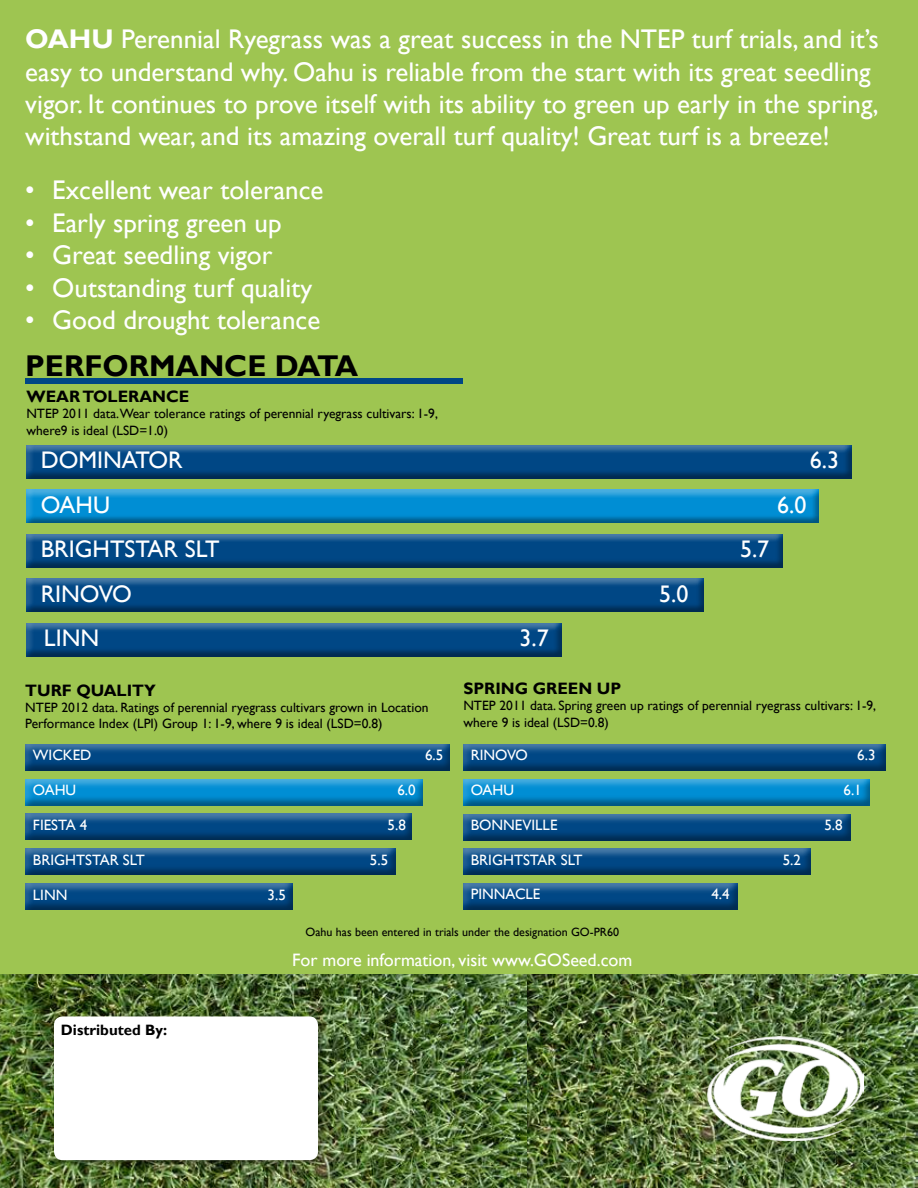
<style>
.page{position:relative;width:918px;height:1188px;background:#fff}
.page>*{position:absolute;margin:0;border:0;box-sizing:border-box;transform-origin:0 0}
.t1{font:700 30px "Gill Sans";color:#000}
.t2{font:27px/32.4px "Gill Sans";color:#fff}
.t3{font:24px "Gill Sans";color:#fff}
.t4{font:18px "Gill Sans";color:#fff}
.t5{font:700 16.5px "Gill Sans";color:#000}
.t6{font:15px "Gill Sans";color:#fff}
.t7{font:700 15px "Gill Sans";color:#000}
.t8{font:13.5px/16.2px "Gill Sans";color:#000}
.t9{font:12px "Gill Sans";color:#000}
.s1{font-weight:700}
</style>
<div class="page">
<img style="left:0;top:973px;width:528px;height:215px">
<img style="left:528px;top:973px;width:390px;height:215px">
<div style="left:0;top:0;width:918px;height:973px;background:#9ec551"></div>
<div style="left:25px;top:378px;width:438px;height:5px;background:#004785"></div>
<img style="left:707px;top:1037px;width:157px;height:103px">
<div style="left:52px;top:1014px;width:274px;height:154px;background:#000;opacity:.4"></div>
<div style="left:54px;top:1016px;width:264px;height:144px;background:#fff;border-radius:9px"></div>
<div style="left:25px;top:443px;width:827px;height:37px;background:#000;opacity:.4"></div>
<div style="left:25px;top:488px;width:795px;height:36px;background:#000;opacity:.4"></div>
<div style="left:25px;top:532px;width:759px;height:37px;background:#000;opacity:.4"></div>
<div style="left:25px;top:577px;width:680px;height:36px;background:#000;opacity:.4"></div>
<div style="left:25px;top:621px;width:537px;height:36px;background:#000;opacity:.4"></div>
<div style="left:24px;top:742px;width:429px;height:29px;background:#000;opacity:.4"></div>
<div style="left:24px;top:777px;width:402px;height:29px;background:#000;opacity:.4"></div>
<div style="left:24px;top:812px;width:390px;height:29px;background:#000;opacity:.4"></div>
<div style="left:24px;top:846px;width:374px;height:30px;background:#000;opacity:.4"></div>
<div style="left:24px;top:881px;width:271px;height:30px;background:#000;opacity:.4"></div>
<div style="left:462px;top:742px;width:426px;height:30px;background:#000;opacity:.4"></div>
<div style="left:462px;top:777px;width:410px;height:30px;background:#000;opacity:.4"></div>
<div style="left:462px;top:812px;width:392px;height:30px;background:#000;opacity:.4"></div>
<div style="left:462px;top:847px;width:351px;height:28px;background:#000;opacity:.4"></div>
<div style="left:462px;top:882px;width:278px;height:28px;background:#000;opacity:.4"></div>
<p class="t2" style="left:25px;top:23px;width:855px"><span class="s1">OAHU</span> Perennial Ryegrass was a great success in the NTEP turf trials, and it’s easy to understand why. Oahu is reliable from the start with its great seedling vigor. It continues to prove itself with its ability to green up early in the spring, withstand wear, and its amazing overall turf quality! Great turf is a breeze!</p>
<p class="t2" style="left:25px;top:175px;width:300px">• Excellent wear tolerance</p>
<p class="t2" style="left:25px;top:207px;width:258px">• Early spring green up</p>
<p class="t2" style="left:25px;top:239px;width:249px">• Great seedling vigor</p>
<p class="t2" style="left:25px;top:272px;width:288px">• Outstanding turf quality</p>
<p class="t2" style="left:25px;top:304px;width:296px">• Good drought tolerance</p>
<p class="t1" style="left:25px;top:347px;width:335px">PERFORMANCE DATA</p>
<p class="t5" style="left:26px;top:387px;width:164px">WEAR TOLERANCE</p>
<p class="t8" style="left:26px;top:406px;width:413px">NTEP 2011 data.Wear tolerance ratings of perennial ryegrass cultivars: 1-9, where9 is ideal (LSD=1.0)</p>
<p class="t3" style="left:41px;top:446px;width:144px">DOMINATOR</p>
<p class="t3" style="left:810px;top:446px;width:31px">6.3</p>
<p class="t3" style="left:41px;top:491px;width:71px">OAHU</p>
<p class="t3" style="left:777px;top:491px;width:31px">6.0</p>
<p class="t3" style="left:41px;top:535px;width:180px">BRIGHTSTAR SLT</p>
<p class="t3" style="left:740px;top:535px;width:31px">5.7</p>
<p class="t3" style="left:41px;top:580px;width:93px">RINOVO</p>
<p class="t3" style="left:659px;top:580px;width:31px">5.0</p>
<p class="t3" style="left:44px;top:624px;width:57px">LINN</p>
<p class="t3" style="left:520px;top:624px;width:31px">3.7</p>
<p class="t5" style="left:25px;top:680px;width:132px">TURF QUALITY</p>
<p class="t8" style="left:25px;top:700px;width:405px">NTEP 2012 data. Ratings of perennial ryegrass cultivars grown in Location<br>Performance Index (LPI) Group 1: 1-9, where 9 is ideal (LSD=0.8)</p>
<p class="t6" style="left:33px;top:747px;width:60px">WICKED</p>
<p class="t6" style="left:425px;top:747px;width:20px">6.5</p>
<p class="t6" style="left:33px;top:781px;width:45px">OAHU</p>
<p class="t6" style="left:397px;top:781px;width:20px">6.0</p>
<p class="t6" style="left:33px;top:816px;width:56px">FIESTA 4</p>
<p class="t6" style="left:388px;top:816px;width:20px">5.8</p>
<p class="t6" style="left:33px;top:851px;width:113px">BRIGHTSTAR SLT</p>
<p class="t6" style="left:370px;top:851px;width:20px">5.5</p>
<p class="t6" style="left:33px;top:886px;width:36px">LINN</p>
<p class="t6" style="left:268px;top:886px;width:20px">3.5</p>
<p class="t5" style="left:463px;top:679px;width:159px">SPRING GREEN UP</p>
<p class="t8" style="left:463px;top:698px;width:414px">NTEP 2011 data. Spring green up ratings of perennial ryegrass cultivars: 1-9, where 9 is ideal (LSD=0.8)</p>
<p class="t6" style="left:471px;top:746px;width:59px">RINOVO</p>
<p class="t6" style="left:857px;top:746px;width:20px">6.3</p>
<p class="t6" style="left:471px;top:781px;width:45px">OAHU</p>
<p class="t6" style="left:844px;top:781px;width:20px">6.1</p>
<p class="t6" style="left:471px;top:816px;width:88px">BONNEVILLE</p>
<p class="t6" style="left:824px;top:816px;width:20px">5.8</p>
<p class="t6" style="left:471px;top:851px;width:113px">BRIGHTSTAR SLT</p>
<p class="t6" style="left:783px;top:851px;width:20px">5.2</p>
<p class="t6" style="left:471px;top:886px;width:71px">PINNACLE</p>
<p class="t6" style="left:711px;top:886px;width:20px">4.4</p>
<p class="t7" style="left:61px;top:1021px;width:108px">Distributed By:</p>
<p class="t9" style="left:306px;top:925px;width:315px">Oahu has been entered in trials under the designation GO-PR60</p>
<p class="t4" style="left:292px;top:950px;width:342px">For more information, visit www.GOSeed.com</p>
</div>
